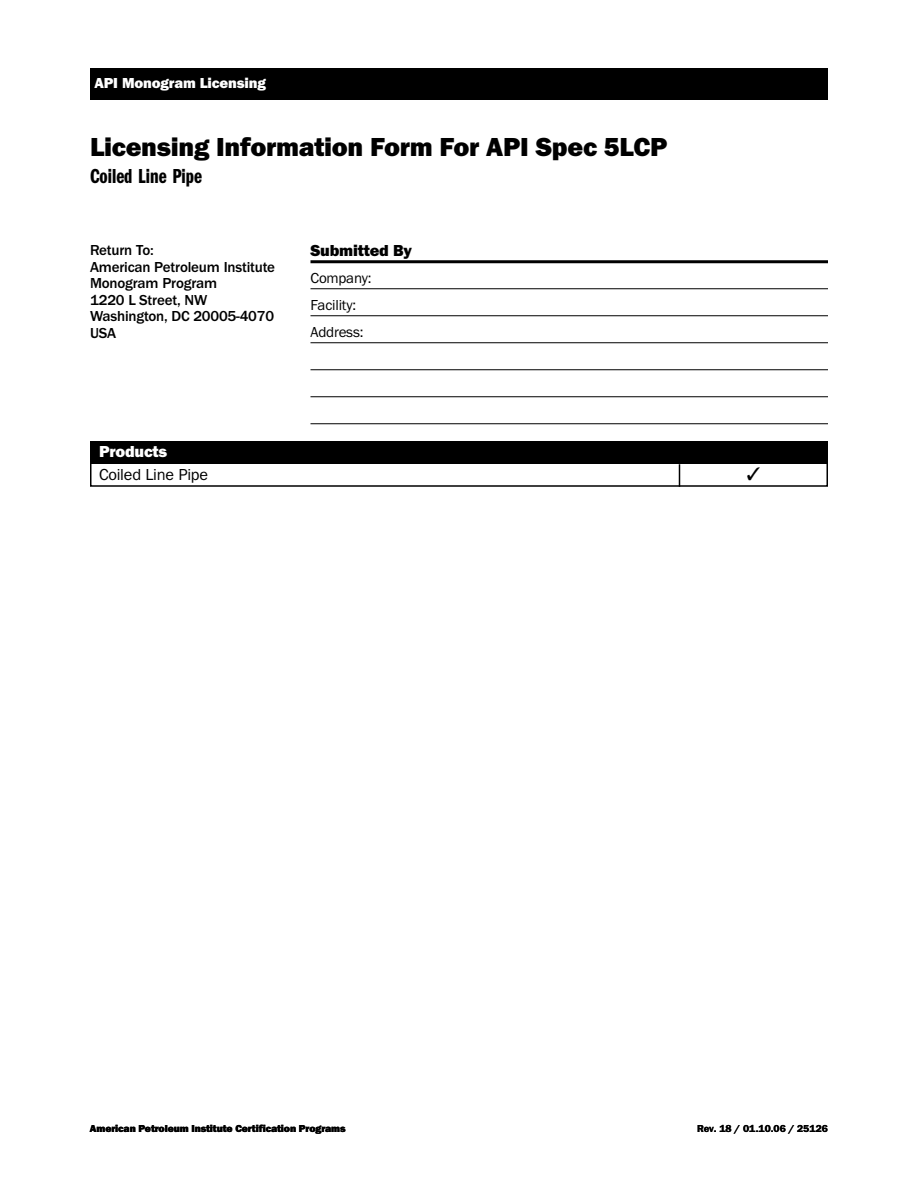
<style>
.page{position:relative;width:918px;height:1188px;background:#fff}
.page>*{position:absolute;margin:0;border:0;box-sizing:border-box;transform-origin:0 0}
.t1{font:800 27px "Franklin Got Md ITC";letter-spacing:-.01em;color:#000}
.t2{font:600 21px "Franklin Got Cmp ITC";color:#000}
.t3{font:16.5px "Franklin Got ITC";letter-spacing:-.01em;color:#000}
.t4{font:800 16.5px "Franklin Got Md ITC";letter-spacing:-.01em;color:#000}
.t5{font:800 16.5px "Franklin Got Md ITC";letter-spacing:-.01em;color:#fff}
.t6{font:15px/16.5px "Franklin Got Md ITC";letter-spacing:-.01em;color:#000}
.t7{font:15px/27px "Franklin Got ITC";letter-spacing:-.01em;color:#000}
.t8{font:800 15px "Franklin Got Md ITC";letter-spacing:-.01em;color:#fff}
.t9{font:800 10.5px "Franklin Got Md ITC";letter-spacing:-.01em;color:#000}
.t10{font:600 10.5px "Franklin Got ITC";color:#000}
</style>
<div class="page">
<div style="left:90px;top:442px;width:738px;height:22px;background:#000"></div>
<svg style="left:679px;top:464px;width:1px;height:23px"></svg>
<hr style="left:310px;top:260px;width:518px;height:3px;background:#000">
<hr style="left:310px;top:288px;width:518px;height:1px;background:#000">
<hr style="left:310px;top:315px;width:518px;height:1px;background:#000">
<hr style="left:310px;top:342px;width:518px;height:1px;background:#000">
<hr style="left:310px;top:369px;width:518px;height:1px;background:#000">
<hr style="left:310px;top:396px;width:518px;height:1px;background:#000">
<hr style="left:310px;top:423px;width:518px;height:1px;background:#000">
<div style="left:90px;top:68px;width:738px;height:32px;background:#000"></div>
<p class="t8" style="left:94px;top:77px;width:173px">API Monogram Licensing</p>
<h1 class="t1" style="left:90px;top:137px;width:579px">Licensing Information Form For API Spec 5LCP</h1>
<h2 class="t2" style="left:90px;top:168px;width:114px">Coiled Line Pipe</h2>
<p class="t6" style="left:90px;top:243px;width:187px">Return To:<br>American Petroleum Institute<br>Monogram Program<br>1220 L Street, NW<br>Washington, DC 20005-4070<br>USA</p>
<p class="t4" style="left:310px;top:244px;width:103px">Submitted By</p>
<p class="t7" style="left:310px;top:266px;width:62px">Company:<br>Facility:<br>Address:</p>
<p class="t5" style="left:99px;top:445px;width:70px">Products</p>
<p class="t3" style="left:99px;top:468px;width:111px">Coiled Line Pipe</p>
<p class="t9" style="left:90px;top:1125px;width:257px">American Petroleum Institute Certification Programs</p>
<p class="t10" style="left:697px;top:1125px;width:132px">Rev. 18 / 01.10.06 / 25126</p>
</div>
